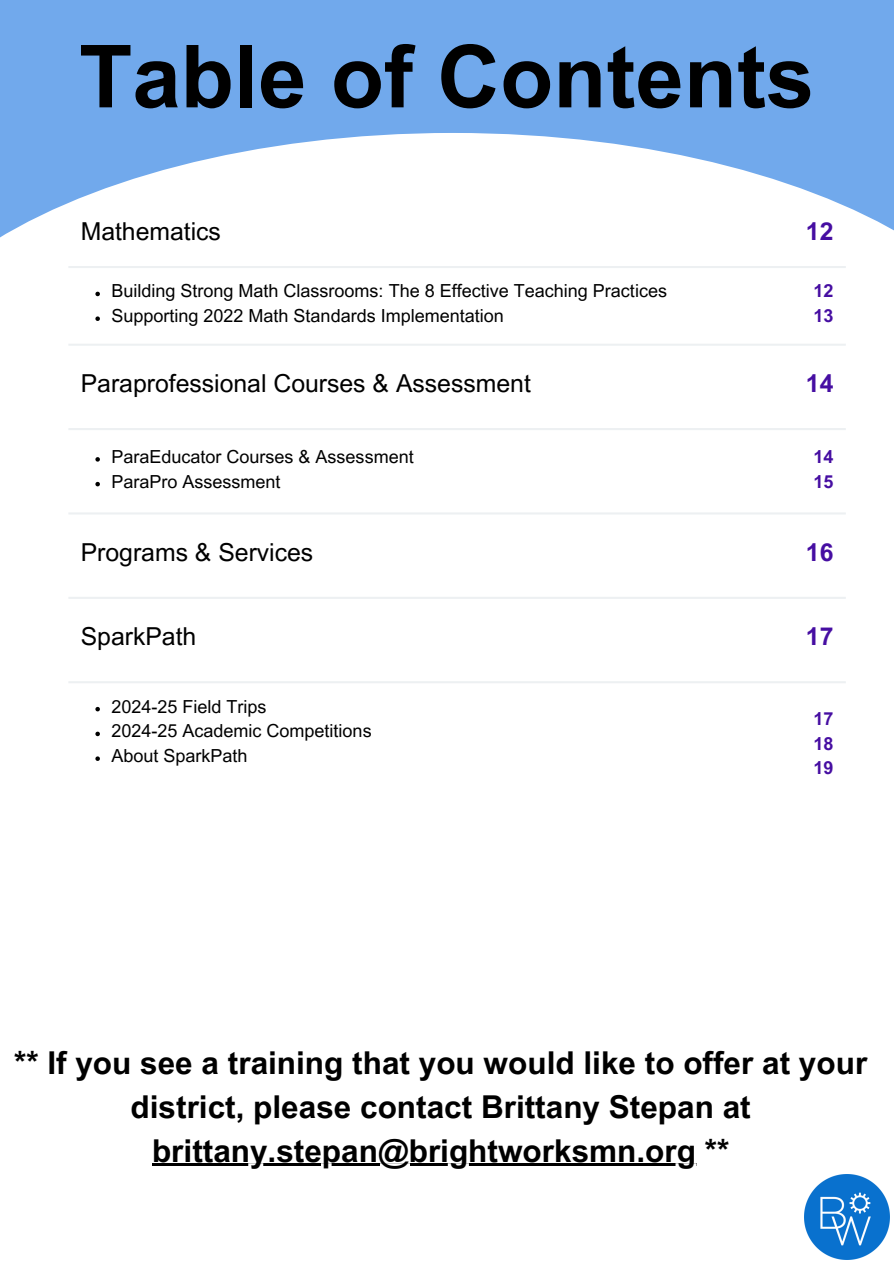
<style>
.page{position:relative;width:894px;height:1264px;background:#fff}
.page>*{position:absolute;margin:0;border:0;box-sizing:border-box;transform-origin:0 0}
.t1{font:700 87px "Arial MT Pro";color:#000}
.t2{font:700 31.5px/43.8px "Arial MT Pro";color:#000;text-align:center}
.t3{font:24.75px "Arial MT Pro";color:#000}
.t4{font:700 24.75px "Arial MT Pro";color:#460ea2}
.t5{font:18px "Arial MT Pro";color:#000}
.t6{font:700 18px "Arial MT Pro";color:#460ea2}
</style>
<div class="page">
<hr style="left:152px;top:1163px;width:543px;height:2px;background:#000">
<hr style="left:68px;top:681px;width:777px;height:2px;background:#edf0f2">
<hr style="left:68px;top:597px;width:777px;height:2px;background:#edf0f2">
<hr style="left:68px;top:512px;width:777px;height:2px;background:#edf0f2">
<hr style="left:68px;top:428px;width:777px;height:2px;background:#edf0f2">
<hr style="left:68px;top:343px;width:777px;height:3px;background:#edf0f2">
<hr style="left:68px;top:266px;width:777px;height:2px;background:#edf0f2">
<svg style="left:0;top:0;width:893px;height:238px;fill:#71a9ec"></svg>
<svg style="left:95px;top:292px;width:5px;height:4px"></svg>
<svg style="left:95px;top:316px;width:5px;height:5px"></svg>
<svg style="left:95px;top:457px;width:5px;height:4px"></svg>
<svg style="left:95px;top:482px;width:5px;height:4px"></svg>
<svg style="left:95px;top:707px;width:5px;height:4px"></svg>
<svg style="left:95px;top:731px;width:5px;height:5px"></svg>
<svg style="left:95px;top:756px;width:5px;height:5px"></svg>
<img style="left:804px;top:1174px;width:85px;height:85px">
<h1 class="t1" style="left:79px;top:44px;width:736px">Table of Contents</h1>
<p class="t3" style="left:81px;top:222px;width:142px">Mathematics</p>
<p class="t4" style="left:805px;top:222px;width:29px">12</p>
<p class="t5" style="left:111px;top:284px;width:557px">Building Strong Math Classrooms: The 8 Effective Teaching Practices</p>
<p class="t6" style="left:813px;top:284px;width:22px">12</p>
<p class="t5" style="left:111px;top:309px;width:394px">Supporting 2022 Math Standards Implementation</p>
<p class="t6" style="left:813px;top:309px;width:22px">13</p>
<p class="t3" style="left:81px;top:374px;width:451px">Paraprofessional Courses &amp; Assessment</p>
<p class="t4" style="left:805px;top:374px;width:29px">14</p>
<p class="t5" style="left:111px;top:449px;width:304px">ParaEducator Courses &amp; Assessment</p>
<p class="t6" style="left:813px;top:449px;width:22px">14</p>
<p class="t5" style="left:111px;top:474px;width:171px">ParaPro Assessment</p>
<p class="t6" style="left:813px;top:474px;width:22px">15</p>
<p class="t3" style="left:81px;top:542px;width:234px">Programs &amp; Services</p>
<p class="t4" style="left:805px;top:542px;width:29px">16</p>
<p class="t3" style="left:81px;top:627px;width:117px">SparkPath</p>
<p class="t4" style="left:805px;top:627px;width:29px">17</p>
<p class="t5" style="left:111px;top:699px;width:157px">2024-25 Field Trips</p>
<p class="t5" style="left:111px;top:724px;width:262px">2024-25 Academic Competitions</p>
<p class="t5" style="left:111px;top:749px;width:138px">About SparkPath</p>
<p class="t6" style="left:813px;top:711px;width:22px">17</p>
<p class="t6" style="left:813px;top:736px;width:22px">18</p>
<p class="t6" style="left:813px;top:761px;width:22px">19</p>
<p class="t2" style="left:14px;top:1044px;width:854px">** If you see a training that you would like to offer at your district, please contact Brittany Stepan at brittany.stepan@brightworksmn.org **</p>
</div>
